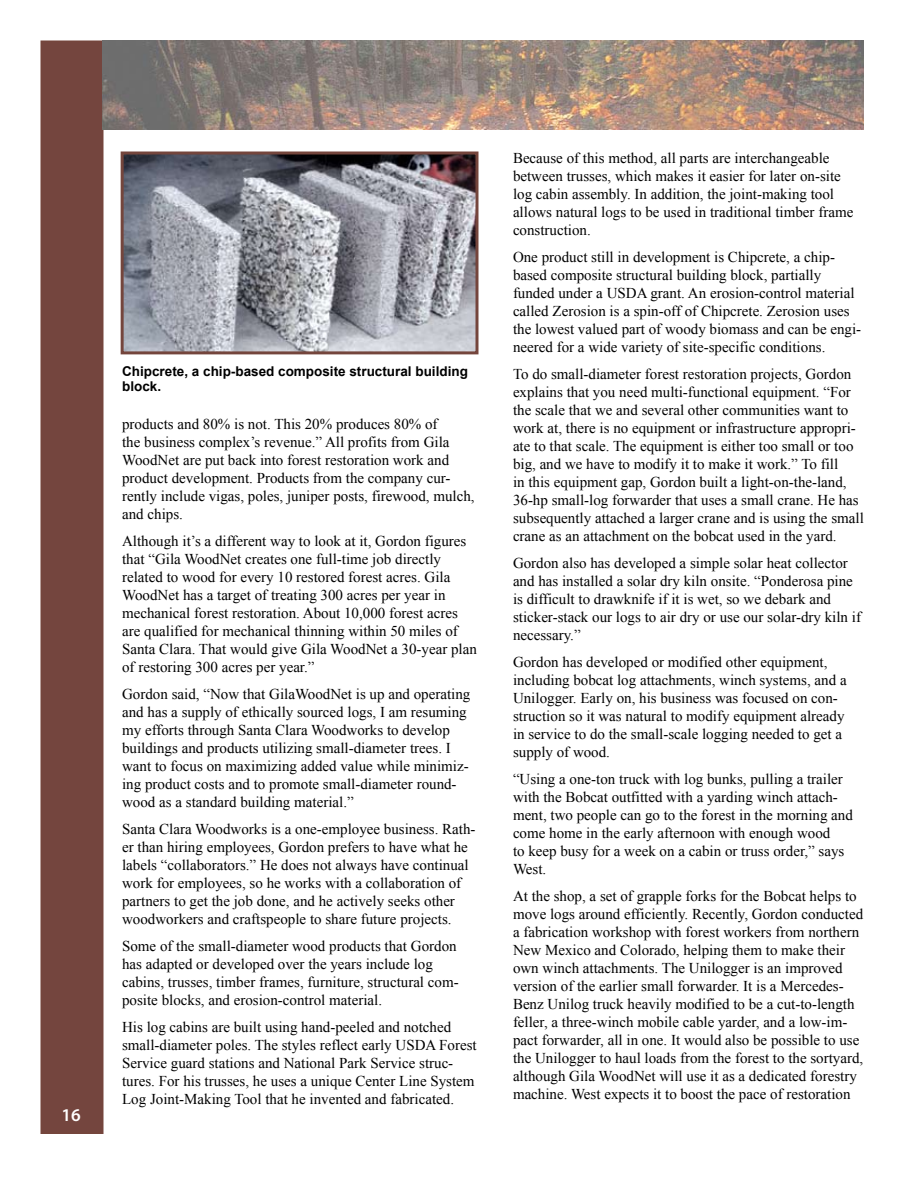
<style>
.page{position:relative;width:918px;height:1188px;background:#fff}
.page>*{position:absolute;margin:0;border:0;box-sizing:border-box;transform-origin:0 0}
.t1{font:600 18px "Myriad Pro";color:#fff}
.t2{font:15px/18px "Times New Roman";color:#000}
.t3{font:700 13.5px/15px "Arial";color:#000}
</style>
<div class="page">
<div style="left:41px;top:41px;width:62px;height:1092px;background:#74453e"></div>
<div style="left:40px;top:40px;width:64px;height:1094px;border:2px solid #74453c"></div>
<img style="left:102px;top:40px;width:762px;height:90px">
<img style="left:125px;top:156px;width:349px;height:194px">
<div style="left:121px;top:152px;width:357px;height:202px;border:3px solid #74453c"></div>
<p class="t1" style="left:62px;top:1104px;width:21px">16</p>
<p class="t3" style="left:122px;top:364px;width:347px">Chipcrete, a chip-based composite structural building block.</p>
<p class="t2" style="left:122px;top:415px;width:354px">products and 80% is not. This 20% produces 80% of<br>the business complex’s revenue.” All profits from Gila WoodNet are put back into forest restoration work and product development. Products from the company cur&shy;rently include vigas, poles, juniper posts, firewood, mulch, and chips.</p>
<p class="t2" style="left:122px;top:532px;width:356px">Although it’s a different way to look at it, Gordon figures that “Gila WoodNet creates one full-time job directly related to wood for every 10 restored forest acres. Gila WoodNet has a target of treating 300 acres per year in mechanical forest restoration. About 10,000 forest acres are qualified for mechanical thinning within 50 miles of Santa Clara. That would give Gila WoodNet a 30-year plan of restoring 300 acres per year.”</p>
<p class="t2" style="left:122px;top:685px;width:350px">Gordon said, “Now that GilaWoodNet is up and operating and has a supply of ethically sourced logs, I am resuming my efforts through Santa Clara Woodworks to develop buildings and products utilizing small-diameter trees. I want to focus on maximizing added value while minimiz&shy;ing product costs and to promote small-diameter round&shy;wood as a standard building material.”</p>
<p class="t2" style="left:122px;top:820px;width:355px">Santa Clara Woodworks is a one-employee business. Rath&shy;er than hiring employees, Gordon prefers to have what he labels “collaborators.” He does not always have continual work for employees, so he works with a collaboration of partners to get the job done, and he actively seeks other woodworkers and craftspeople to share future projects.</p>
<p class="t2" style="left:122px;top:937px;width:338px">Some of the small-diameter wood products that Gordon has adapted or developed over the years include log cabins, trusses, timber frames, furniture, structural com&shy;posite blocks, and erosion-control material.</p>
<p class="t2" style="left:122px;top:1018px;width:356px">His log cabins are built using hand-peeled and notched small-diameter poles. The styles reflect early USDA Forest Service guard stations and National Park Service struc&shy;tures. For his trusses, he uses a unique Center Line System Log Joint-Making Tool that he invented and fabricated.</p>
<p class="t2" style="left:513px;top:149px;width:342px">Because of this method, all parts are interchangeable between trusses, which makes it easier for later on-site log cabin assembly. In addition, the joint-making tool allows natural logs to be used in traditional timber frame construction.</p>
<p class="t2" style="left:513px;top:248px;width:350px">One product still in development is Chipcrete, a chip&shy;based composite structural building block, partially funded under a USDA grant. An erosion-control material called Zerosion is a spin-off of Chipcrete. Zerosion uses the lowest valued part of woody biomass and can be engi&shy;neered for a wide variety of site-specific conditions.</p>
<p class="t2" style="left:513px;top:365px;width:352px">To do small-diameter forest restoration projects, Gordon explains that you need multi-functional equipment. “For the scale that we and several other communities want to work at, there is no equipment or infrastructure appropri&shy;ate to that scale. The equipment is either too small or too big, and we have to modify it to make it work.” To fill<br>in this equipment gap, Gordon built a light-on-the-land, 36-hp small-log forwarder that uses a small crane. He has subsequently attached a larger crane and is using the small crane as an attachment on the bobcat used in the yard.</p>
<p class="t2" style="left:513px;top:554px;width:350px">Gordon also has developed a simple solar heat collector and has installed a solar dry kiln onsite. “Ponderosa pine is difficult to drawknife if it is wet, so we debark and sticker-stack our logs to air dry or use our solar-dry kiln if necessary.”</p>
<p class="t2" style="left:513px;top:653px;width:335px">Gordon has developed or modified other equipment, including bobcat log attachments, winch systems, and a Unilogger. Early on, his business was focused on con&shy;struction so it was natural to modify equipment already in service to do the small-scale logging needed to get a supply of wood.</p>
<p class="t2" style="left:513px;top:770px;width:341px">“Using a one-ton truck with log bunks, pulling a trailer with the Bobcat outfitted with a yarding winch attach&shy;ment, two people can go to the forest in the morning and come home in the early afternoon with enough wood<br>to keep busy for a week on a cabin or truss order,” says West.</p>
<p class="t2" style="left:513px;top:887px;width:352px">At the shop, a set of grapple forks for the Bobcat helps to move logs around efficiently. Recently, Gordon conducted a fabrication workshop with forest workers from northern New Mexico and Colorado, helping them to make their own winch attachments. The Unilogger is an improved version of the earlier small forwarder. It is a Mercedes-Benz Unilog truck heavily modified to be a cut-to-length feller, a three-winch mobile cable yarder, and a low-im&shy;pact forwarder, all in one. It would also be possible to use the Unilogger to haul loads from the forest to the sortyard, although Gila WoodNet will use it as a dedicated forestry machine. West expects it to boost the pace of restoration</p>
</div>
